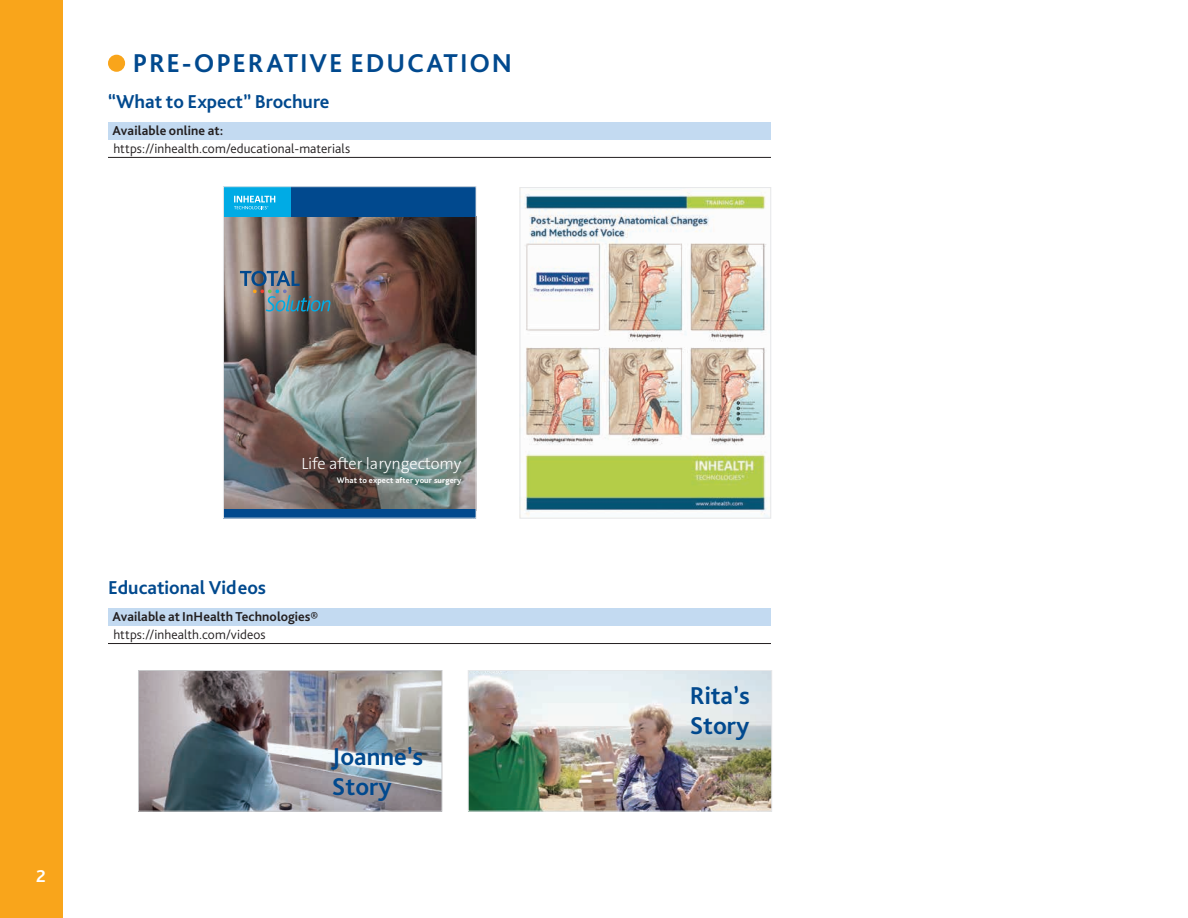
<style>
.page{position:relative;width:1188px;height:918px;background:#fff}
.page>*{position:absolute;margin:0;border:0;box-sizing:border-box;transform-origin:0 0}
.t1{font:700 27px "Bliss Pro";letter-spacing:.065em;color:#01498e}
.t2{font:700 25.5px/30.6px "Bliss Pro";color:#01498e}
.t3{font:700 19.5px "Bliss Pro";color:#01498e}
.t4{font:700 18px "Bliss Pro";color:#fff}
.t5{font:300 16.35px "The Sans B W3";letter-spacing:-.005em;color:#fff}
.t6{font:300 13.5px "Bliss Pro";letter-spacing:.005em;color:#231f20}
.t7{font:700 13.5px "Bliss Pro";letter-spacing:.005em;color:#231f20}
.t8{font:700 8.4px "Bliss Pro";letter-spacing:.015em;color:#fff}
</style>
<div class="page">
<div style="left:0;top:0;width:63px;height:918px;background:#f9a51b"></div>
<div style="left:108px;top:55px;width:17px;height:17px;background:#f9a51b;border-radius:50%"></div>
<div style="left:108px;top:122px;width:663px;height:18px;background:#c3daf1"></div>
<hr style="left:108px;top:157px;width:663px;height:1px;background:#231f20">
<img style="left:522px;top:192px;width:247px;height:324px">
<div style="left:520px;top:187px;width:251px;height:331px;border:1px solid #e6e7e9"></div>
<img style="left:225px;top:217px;width:249px;height:292px">
<div style="left:223px;top:509px;width:253px;height:9px;background:#01498e"></div>
<div style="left:223px;top:187px;width:253px;height:30px;background:#01498e"></div>
<svg style="left:240px;top:271px;width:90px;height:41px"></svg>
<div style="left:223px;top:187px;width:68px;height:30px;background:#00abe5"></div>
<svg style="left:234px;top:196px;width:41px;height:13px"></svg>
<div style="left:223px;top:186px;width:253px;height:332px;border:1px solid #e6e7e9"></div>
<div style="left:108px;top:608px;width:663px;height:18px;background:#c3daf1"></div>
<hr style="left:108px;top:643px;width:663px;height:1px;background:#231f20">
<img style="left:470px;top:672px;width:300px;height:137px">
<div style="left:468px;top:670px;width:304px;height:141px;border:1px solid #e6e7e9"></div>
<img style="left:140px;top:672px;width:300px;height:137px">
<div style="left:138px;top:670px;width:304px;height:141px;border:1px solid #c7c8ca"></div>
<h1 class="t1" style="left:133px;top:46px;width:381px">PRE-OPERATIVE EDUCATION</h1>
<h3 class="t3" style="left:108px;top:89px;width:223px">“What to Expect” Brochure</h3>
<p class="t7" style="left:112px;top:122px;width:112px">Available online at:</p>
<p class="t6" style="left:113px;top:140px;width:238px">https://inhealth.com/educational-materials</p>
<h3 class="t4" style="left:36px;top:865px;width:11px">2</h3>
<p class="t5" style="left:301px;top:453px;width:162px">Life after laryngectomy</p>
<p class="t8" style="left:337px;top:475px;width:126px">What to expect after your surgery</p>
<h3 class="t3" style="left:108px;top:575px;width:160px">Educational Videos</h3>
<p class="t7" style="left:112px;top:608px;width:207px">Available at InHealth Technologies®</p>
<p class="t6" style="left:113px;top:626px;width:154px">https://inhealth.com/videos</p>
<h2 class="t2" style="left:332px;top:740px;width:93px">Joanne’s<br>Story</h2>
<h2 class="t2" style="left:690px;top:679px;width:62px">Rita’s<br>Story</h2>
</div>
